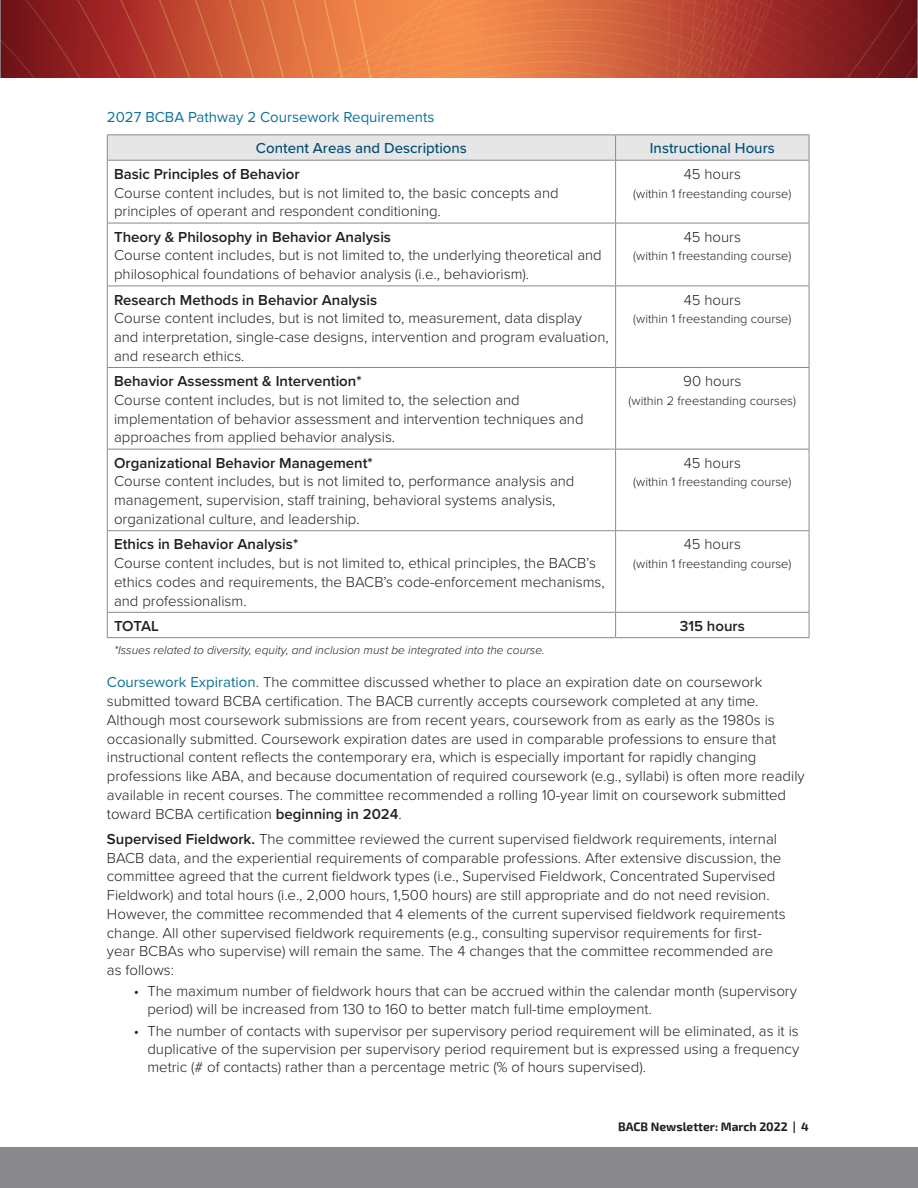
<style>
.page{position:relative;width:918px;height:1188px;background:#fff}
.page>*{position:absolute;margin:0;border:0;box-sizing:border-box;transform-origin:0 0}
.Body_Text{font:300 15px/18.8px "Proxima Nova";color:#231f20}
.Table_body-less_spac{font:300 15px/18.8px "Proxima Nova";color:#231f20}
.Table_body-less_spac-2{font:600 15px "Proxima Nova";color:#231f20}
.Table_Head{font:500 15px "Proxima Nova";color:#004e74}
.Table_body-centered{font:300 15px "Proxima Nova";color:#231f20}
.t1{font:15px "Proxima Nova";color:#107398}
.Table_body-centered-2{font:600 15px "Proxima Nova";color:#231f20}
.Table_body-centered-3{font:300 12.75px "Proxima Nova";color:#231f20}
.Footnote-italic{font:italic 300 12px "Proxima Nova";color:#231f20}
.t2{font:700 12px "Exo 2";color:#231f20}
.s1{font-weight:400;color:#107398}
.s2{font-weight:600}
</style>
<div class="page">
<div style="left:0;top:1148px;width:918px;height:40px;background:#8a8a8d"></div>
<img style="left:0;top:0;width:918px;height:78px">
<hr style="left:107px;top:134px;width:509px;height:1px;background:#8a8a8d">
<hr style="left:616px;top:134px;width:193px;height:1px;background:#8a8a8d">
<svg style="left:107px;top:135px;width:703px;height:25px;background:#e4e3e3"></svg>
<hr style="left:107px;top:160px;width:509px;height:1px;background:#8a8a8d">
<hr style="left:107px;top:161px;width:1px;height:62px;background:#8a8a8d">
<hr style="left:616px;top:160px;width:193px;height:1px;background:#8a8a8d">
<hr style="left:107px;top:223px;width:509px;height:1px;background:#8a8a8d">
<hr style="left:107px;top:223px;width:1px;height:63px;background:#8a8a8d">
<hr style="left:616px;top:223px;width:193px;height:1px;background:#8a8a8d">
<hr style="left:107px;top:286px;width:509px;height:1px;background:#8a8a8d">
<hr style="left:107px;top:286px;width:1px;height:81px;background:#8a8a8d">
<hr style="left:616px;top:286px;width:193px;height:1px;background:#8a8a8d">
<hr style="left:107px;top:367px;width:509px;height:1px;background:#8a8a8d">
<hr style="left:107px;top:368px;width:1px;height:81px;background:#8a8a8d">
<hr style="left:616px;top:367px;width:193px;height:1px;background:#8a8a8d">
<hr style="left:107px;top:449px;width:509px;height:1px;background:#8a8a8d">
<hr style="left:107px;top:449px;width:1px;height:81px;background:#8a8a8d">
<hr style="left:616px;top:449px;width:193px;height:1px;background:#8a8a8d">
<hr style="left:107px;top:530px;width:509px;height:1px;background:#8a8a8d">
<hr style="left:107px;top:531px;width:1px;height:81px;background:#8a8a8d">
<hr style="left:616px;top:530px;width:193px;height:1px;background:#8a8a8d">
<hr style="left:107px;top:612px;width:509px;height:1px;background:#8a8a8d">
<svg style="left:107px;top:613px;width:1px;height:24px"></svg>
<svg style="left:615px;top:613px;width:1px;height:24px"></svg>
<svg style="left:809px;top:613px;width:1px;height:24px"></svg>
<hr style="left:107px;top:637px;width:509px;height:1px;background:#8a8a8d">
<hr style="left:616px;top:637px;width:193px;height:1px;background:#8a8a8d">
<hr style="left:615px;top:161px;width:1px;height:62px;background:#8a8a8d">
<hr style="left:809px;top:161px;width:1px;height:62px;background:#8a8a8d">
<hr style="left:615px;top:223px;width:1px;height:63px;background:#8a8a8d">
<hr style="left:809px;top:223px;width:1px;height:63px;background:#8a8a8d">
<hr style="left:615px;top:286px;width:1px;height:81px;background:#8a8a8d">
<hr style="left:809px;top:286px;width:1px;height:81px;background:#8a8a8d">
<hr style="left:615px;top:368px;width:1px;height:81px;background:#8a8a8d">
<hr style="left:809px;top:368px;width:1px;height:81px;background:#8a8a8d">
<hr style="left:615px;top:449px;width:1px;height:81px;background:#8a8a8d">
<hr style="left:809px;top:449px;width:1px;height:81px;background:#8a8a8d">
<hr style="left:615px;top:531px;width:1px;height:81px;background:#8a8a8d">
<hr style="left:809px;top:531px;width:1px;height:81px;background:#8a8a8d">
<hr style="left:616px;top:612px;width:193px;height:1px;background:#8a8a8d">
<h3 class="t1" style="left:107px;top:110px;width:329px">2027 BCBA Pathway 2 Coursework Requirements</h3>
<p class="Table_Head" style="left:256px;top:137px;width:212px">Content Areas and Descriptions</p>
<p class="Table_Head" style="left:650px;top:137px;width:126px">Instructional Hours</p>
<p class="Table_body-less_spac-2" style="left:114px;top:163px;width:187px">Basic Principles of Behavior</p>
<p class="Table_body-less_spac" style="left:114px;top:182px;width:446px">Course content includes, but is not limited to, the basic concepts and principles of operant and respondent conditioning.</p>
<p class="Table_body-centered" style="left:684px;top:163px;width:59px">45 hours</p>
<p class="Table_body-centered-3" style="left:633px;top:184px;width:160px">(within 1 freestanding course)</p>
<p class="Table_body-less_spac-2" style="left:114px;top:225px;width:278px">Theory &amp; Philosophy in Behavior Analysis</p>
<p class="Table_body-less_spac" style="left:114px;top:245px;width:489px">Course content includes, but is not limited to, the underlying theoretical and philosophical foundations of behavior analysis (i.e., behaviorism).</p>
<p class="Table_body-less_spac-2" style="left:114px;top:288px;width:265px">Research Methods in Behavior Analysis</p>
<p class="Table_body-less_spac" style="left:114px;top:308px;width:496px">Course content includes, but is not limited to, measurement, data display and interpretation, single-case designs, intervention and program evaluation, and research ethics.</p>
<p class="Table_body-less_spac-2" style="left:114px;top:370px;width:249px">Behavior Assessment &amp; Intervention*</p>
<p class="Table_body-less_spac" style="left:114px;top:390px;width:471px">Course content includes, but is not limited to, the selection and implementation of behavior assessment and intervention techniques and approaches from applied behavior analysis.</p>
<p class="Table_body-less_spac-2" style="left:114px;top:452px;width:260px">Organizational Behavior Management*</p>
<p class="Table_body-less_spac" style="left:114px;top:471px;width:462px">Course content includes, but is not limited to, performance analysis and management, supervision, staff training, behavioral systems analysis, organizational culture, and leadership.</p>
<p class="Table_body-less_spac-2" style="left:114px;top:533px;width:186px">Ethics in Behavior Analysis*</p>
<p class="Table_body-less_spac" style="left:114px;top:553px;width:492px">Course content includes, but is not limited to, ethical principles, the BACB’s ethics codes and requirements, the BACB’s code-enforcement mechanisms, and professionalism.</p>
<p class="Table_body-centered" style="left:684px;top:225px;width:59px">45 hours</p>
<p class="Table_body-centered-3" style="left:633px;top:247px;width:160px">(within 1 freestanding course)</p>
<p class="Table_body-centered" style="left:684px;top:288px;width:59px">45 hours</p>
<p class="Table_body-centered-3" style="left:633px;top:310px;width:160px">(within 1 freestanding course)</p>
<p class="Table_body-centered" style="left:683px;top:370px;width:60px">90 hours</p>
<p class="Table_body-centered-3" style="left:629px;top:391px;width:169px">(within 2 freestanding courses)</p>
<p class="Table_body-centered" style="left:684px;top:452px;width:59px">45 hours</p>
<p class="Table_body-centered-3" style="left:633px;top:473px;width:160px">(within 1 freestanding course)</p>
<p class="Table_body-centered" style="left:684px;top:533px;width:59px">45 hours</p>
<p class="Table_body-centered-3" style="left:633px;top:554px;width:160px">(within 1 freestanding course)</p>
<p class="Table_body-less_spac-2" style="left:114px;top:615px;width:46px">TOTAL</p>
<p class="Table_body-centered-2" style="left:680px;top:615px;width:67px">315 hours</p>
<p class="Footnote-italic" style="left:114px;top:641px;width:432px">*Issues related to diversity, equity, and inclusion must be integrated into the course.</p>
<p class="Body_Text" style="left:107px;top:672px;width:699px"><span class="s1">Coursework Expiration.</span> The committee discussed whether to place an expiration date on coursework submitted toward BCBA certification. The BACB currently accepts coursework completed at any time.<br>Although most coursework submissions are from recent years, coursework from as early as the 1980s is occasionally submitted. Coursework expiration dates are used in comparable professions to ensure that instructional content reflects the contemporary era, which is especially important for rapidly changing professions like ABA, and because documentation of required coursework (e.g., syllabi) is often more readily available in recent courses. The committee recommended a rolling 10-year limit on coursework submitted toward BCBA certification <span class="s2">beginning in 2024</span>.</p>
<p class="Body_Text" style="left:107px;top:829px;width:680px"><span class="s2">Supervised Fieldwork.</span> The committee reviewed the current supervised fieldwork requirements, internal BACB data, and the experiential requirements of comparable professions. After extensive discussion, the committee agreed that the current fieldwork types (i.e., Supervised Fieldwork, Concentrated Supervised Fieldwork) and total hours (i.e., 2,000 hours, 1,500 hours) are still appropriate and do not need revision.<br>However, the committee recommended that 4 elements of the current supervised fieldwork requirements change. All other supervised fieldwork requirements (e.g., consulting supervisor requirements for first&shy;year BCBAs who supervise) will remain the same. The 4 changes that the committee recommended are as follows:</p>
<p class="Body_Text" style="left:147px;top:982px;width:651px;line-height:18px;text-indent:-14px">• The maximum number of fieldwork hours that can be accrued within the calendar month (supervisory period) will be increased from 130 to 160 to better match full-time employment.</p>
<p class="Body_Text" style="left:147px;top:1021px;width:653px;line-height:18px;text-align:justify;text-indent:-14px">• The number of contacts with supervisor per supervisory period requirement will be eliminated, as it is duplicative of the supervision per supervisory period requirement but is expressed using a frequency metric (# of contacts) rather than a percentage metric (% of hours supervised).</p>
<p class="t2" style="left:618px;top:1119px;width:192px">BACB Newsletter: March 2022 | 4</p>
</div>
